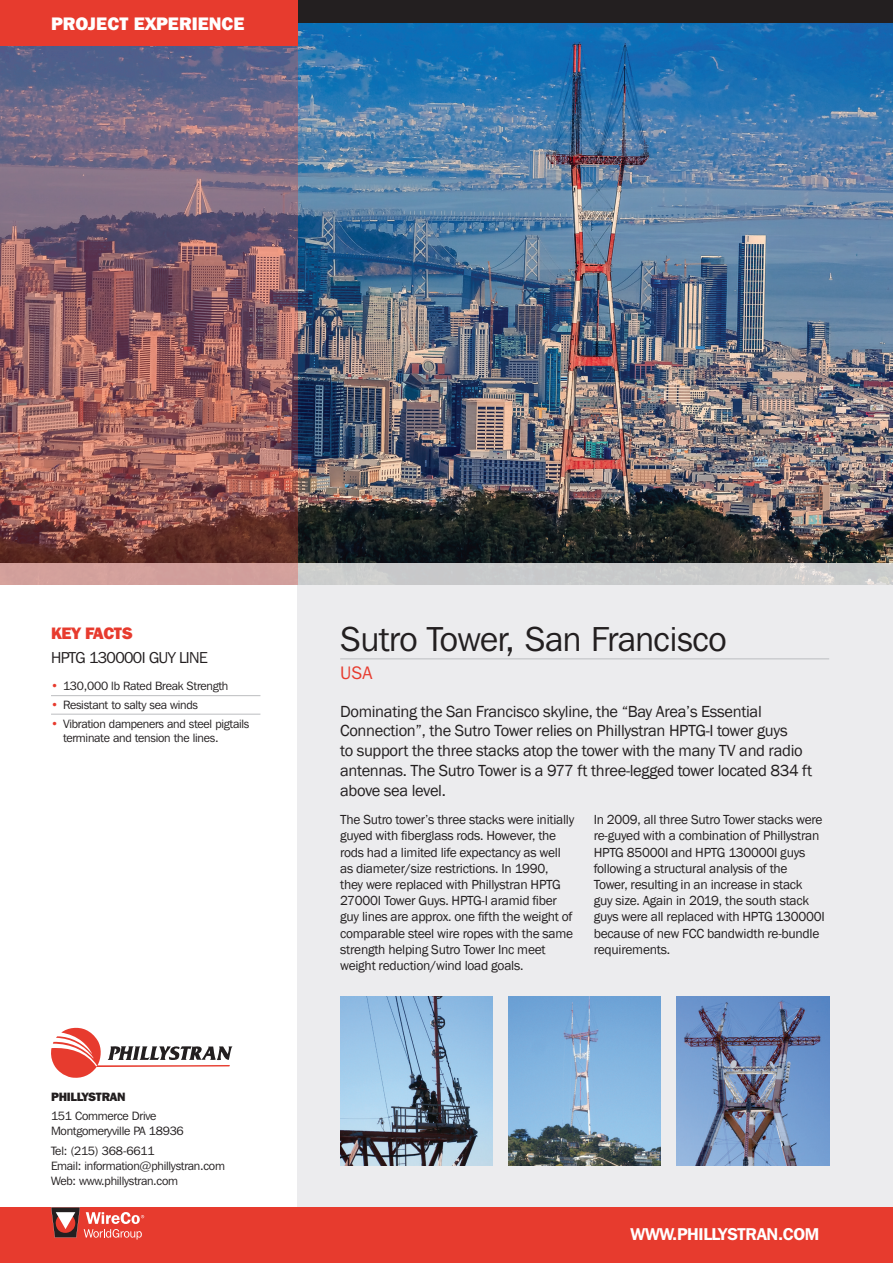
<style>
.page{position:relative;width:893px;height:1263px;background:#fff}
.page>*{position:absolute;margin:0;border:0;box-sizing:border-box;transform-origin:0 0}
.t1{font:34.5px "Franklin Gothic IT Cby BT";letter-spacing:-.01em;color:#231f20}
.t2{font:800 18px "Franklin Gothic IT Cby BT";color:#fff}
.t3{font:18px "Franklin Gothic IT Cby BT";color:#e73b2e}
.t4{font:600 17.1px "Franklin Gothic IT Cby BT";letter-spacing:-.02em;color:#fff}
.t5{font:16.5px/19.8px "Franklin Gothic";letter-spacing:-.02em;color:#231f20}
.t6{font:800 16.5px "Franklin Gothic IT Cby BT";letter-spacing:-.02em;color:#e73b2e}
.t7{font:15.75px "Franklin Gothic IT Cby BT";letter-spacing:-.04em;color:#231f20}
.t8{font:13.5px/16.2px "Franklin Gothic";letter-spacing:-.02em;color:#231f20}
.t9{font:12px/15px "Franklin Gothic IT Cby BT";letter-spacing:-.02em;color:#231f20}
.t10{font:800 12px "Franklin Gothic IT Cby BT";letter-spacing:-.02em;color:#231f20}
.s1{color:#e73b2e}
</style>
<div class="page">
<div style="left:298px;top:585px;width:595px;height:678px;background:#ececee"></div>
<img style="left:298px;top:23px;width:595px;height:540px">
<div style="left:0;top:563px;width:893px;height:22px;background:#cacccc"></div>
<div style="left:0;top:1208px;width:893px;height:55px;background:#e73b2e"></div>
<svg style="left:51px;top:1207px;width:93px;height:32px"></svg>
<svg style="left:51px;top:1028px;width:181px;height:50px"></svg>
<img style="left:0;top:45px;width:298px;height:540px">
<div style="left:255px;top:0;width:638px;height:23px;background:#231f20"></div>
<img style="left:340px;top:996px;width:153px;height:169px">
<img style="left:508px;top:996px;width:153px;height:169px">
<img style="left:677px;top:996px;width:152px;height:169px">
<div style="left:0;top:0;width:298px;height:45px;background:#e73b2e"></div>
<hr style="left:51px;top:714px;width:209px;height:1px;background:#bcbdc0">
<hr style="left:51px;top:695px;width:209px;height:1px;background:#bcbdc0">
<hr style="left:340px;top:658px;width:489px;height:1px;background:#bcbdc0">
<h2 class="t2" style="left:51px;top:13px;width:195px">PROJECT EXPERIENCE</h2>
<p class="t6" style="left:51px;top:623px;width:83px">KEY FACTS</p>
<p class="t7" style="left:51px;top:647px;width:158px">HPTG 130000I GUY LINE</p>
<p class="t9" style="left:51px;top:678px;width:179px"><span class="s1">•</span> 130,000 lb Rated Break Strength</p>
<p class="t9" style="left:51px;top:697px;width:148px"><span class="s1">•</span> Resistant to salty sea winds</p>
<p class="t9" style="left:63px;top:716px;width:188px;line-height:14.4px;text-indent:-12px"><span class="s1">•</span> Vibration dampeners and steel pigtails terminate and tension the lines.</p>
<p class="t10" style="left:51px;top:1089px;width:76px">PHILLYSTRAN</p>
<p class="t9" style="left:51px;top:1108px;width:134px">151 Commerce Drive<br>Montgomeryville PA 18936</p>
<p class="t9" style="left:51px;top:1143px;width:175px">Tel: (215) 368-6611<br>Email: information@phillystran.com<br>Web: www.phillystran.com</p>
<h1 class="t1" style="left:340px;top:618px;width:388px">Sutro Tower, San Francisco</h1>
<h2 class="t3" style="left:340px;top:661px;width:34px">USA</h2>
<p class="t5" style="left:340px;top:702px;width:474px">Dominating the San Francisco skyline, the “Bay Area’s Essential Connection”, the Sutro Tower relies on Phillystran HPTG-I tower guys<br>to support the three stacks atop the tower with the many TV and radio antennas. The Sutro Tower is a 977 ft three-legged tower located 834 ft above sea level.</p>
<p class="t8" style="left:340px;top:812px;width:236px">The Sutro tower’s three stacks were initially guyed with fiberglass rods. However, the rods had a limited life expectancy as well as diameter/size restrictions. In 1990, they were replaced with Phillystran HPTG 27000I Tower Guys. HPTG-I aramid fiber guy lines are approx. one fifth the weight of comparable steel wire ropes with the same strength helping Sutro Tower Inc meet weight reduction/wind load goals.</p>
<p class="t8" style="left:594px;top:812px;width:233px">In 2009, all three Sutro Tower stacks were re-guyed with a combination of Phillystran HPTG 85000I and HPTG 130000I guys following a structural analysis of the Tower, resulting in an increase in stack guy size. Again in 2019, the south stack guys were all replaced with HPTG 130000I because of new FCC bandwidth re-bundle requirements.</p>
<p class="t4" style="left:630px;top:1223px;width:190px">WWW.PHILLYSTRAN.COM</p>
</div>
